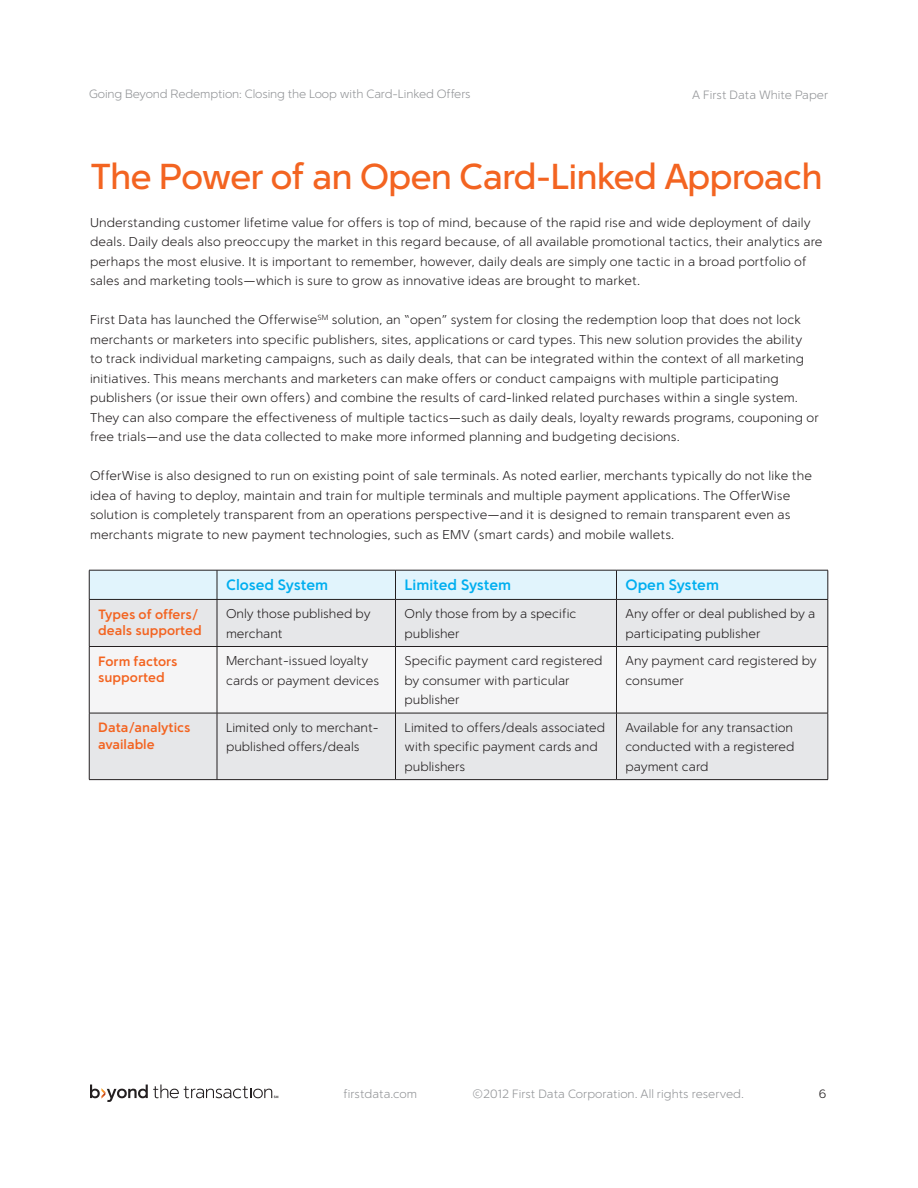
<style>
.page{position:relative;width:918px;height:1188px;background:#fff}
.page>*{position:absolute;margin:0;border:0;box-sizing:border-box;transform-origin:0 0}
.t1{font:500 36px "Simple Sans";letter-spacing:-.03em;color:#f36421}
.t2{font:700 15px "Simple Sans";color:#00aeef}
.t3{font:700 13.5px/16.5px "Simple Sans";color:#f36421}
.t4{font:300 12.75px/19.5px "Simple Sans";letter-spacing:.01em;color:#231f20}
.t5{font:300 12px "Simple Sans";letter-spacing:-.01em;color:#939598}
.t6{font:300 12px "Simple Sans";color:#231f20}
</style>
<div class="page">
<svg style="left:90px;top:1085px;width:188px;height:17px"></svg>
<div style="left:90px;top:600px;width:738px;height:179px;background:#e6e7e9"></div>
<div style="left:90px;top:647px;width:738px;height:66px;background:#f5f5f6"></div>
<svg style="left:89px;top:570px;width:740px;height:29px;background:#dbedf5"></svg>
<hr style="left:89px;top:599px;width:128px;height:1px;background:#231f20">
<hr style="left:89px;top:600px;width:1px;height:46px;background:#231f20">
<hr style="left:217px;top:599px;width:179px;height:1px;background:#231f20">
<hr style="left:217px;top:600px;width:1px;height:46px;background:#231f20">
<hr style="left:396px;top:599px;width:220px;height:1px;background:#231f20">
<hr style="left:395px;top:600px;width:1px;height:46px;background:#231f20">
<hr style="left:616px;top:599px;width:212px;height:1px;background:#231f20">
<hr style="left:616px;top:600px;width:1px;height:46px;background:#231f20">
<hr style="left:828px;top:600px;width:1px;height:46px;background:#231f20">
<hr style="left:89px;top:646px;width:128px;height:1px;background:#231f20">
<hr style="left:89px;top:647px;width:1px;height:66px;background:#231f20">
<hr style="left:217px;top:646px;width:179px;height:1px;background:#231f20">
<hr style="left:217px;top:647px;width:1px;height:66px;background:#231f20">
<hr style="left:396px;top:646px;width:220px;height:1px;background:#231f20">
<hr style="left:395px;top:647px;width:1px;height:66px;background:#231f20">
<hr style="left:616px;top:646px;width:212px;height:1px;background:#231f20">
<hr style="left:616px;top:647px;width:1px;height:66px;background:#231f20">
<hr style="left:828px;top:647px;width:1px;height:66px;background:#231f20">
<hr style="left:89px;top:713px;width:128px;height:1px;background:#231f20">
<hr style="left:89px;top:713px;width:1px;height:66px;background:#231f20">
<hr style="left:217px;top:713px;width:179px;height:1px;background:#231f20">
<hr style="left:217px;top:713px;width:1px;height:66px;background:#231f20">
<hr style="left:396px;top:713px;width:220px;height:1px;background:#231f20">
<hr style="left:395px;top:713px;width:1px;height:66px;background:#231f20">
<hr style="left:616px;top:713px;width:212px;height:1px;background:#231f20">
<hr style="left:616px;top:713px;width:1px;height:66px;background:#231f20">
<hr style="left:828px;top:713px;width:1px;height:66px;background:#231f20">
<hr style="left:89px;top:779px;width:128px;height:1px;background:#231f20">
<hr style="left:217px;top:779px;width:179px;height:1px;background:#231f20">
<hr style="left:396px;top:779px;width:220px;height:1px;background:#231f20">
<hr style="left:616px;top:779px;width:212px;height:1px;background:#231f20">
<p class="t5" style="left:89px;top:87px;width:383px">Going Beyond Redemption: Closing the Loop with Card-Linked Offers</p>
<p class="t5" style="left:692px;top:88px;width:138px">A First Data White Paper</p>
<p class="t1" style="left:90px;top:155px;width:734px">The Power of an Open Card-Linked Approach</p>
<p class="t4" style="left:90px;top:212px;width:734px">Understanding customer lifetime value for offers is top of mind, because of the rapid rise and wide deployment of daily deals. Daily deals also preoccupy the market in this regard because, of all available promotional tactics, their analytics are perhaps the most elusive. It is important to remember, however, daily deals are simply one tactic in a broad portfolio of sales and marketing tools—which is sure to grow as innovative ideas are brought to market.</p>
<p class="t4" style="left:90px;top:310px;width:730px">First Data has launched the Offerwise<sup>SM</sup> solution, an “open” system for closing the redemption loop that does not lock merchants or marketers into specific publishers, sites, applications or card types. This new solution provides the ability<br>to track individual marketing campaigns, such as daily deals, that can be integrated within the context of all marketing initiatives. This means merchants and marketers can make offers or conduct campaigns with multiple participating publishers (or issue their own offers) and combine the results of card-linked related purchases within a single system.<br>They can also compare the effectiveness of multiple tactics—such as daily deals, loyalty rewards programs, couponing or free trials—and use the data collected to make more informed planning and budgeting decisions.</p>
<p class="t4" style="left:90px;top:466px;width:723px">OfferWise is also designed to run on existing point of sale terminals. As noted earlier, merchants typically do not like the idea of having to deploy, maintain and train for multiple terminals and multiple payment applications. The OfferWise solution is completely transparent from an operations perspective—and it is designed to remain transparent even as merchants migrate to new payment technologies, such as EMV (smart cards) and mobile wallets.</p>
<p class="t2" style="left:226px;top:576px;width:104px">Closed System</p>
<p class="t2" style="left:405px;top:576px;width:108px">Limited System</p>
<p class="t2" style="left:626px;top:576px;width:95px">Open System</p>
<p class="t3" style="left:98px;top:605px;width:105px">Types of offers/ deals supported</p>
<p class="t4" style="left:226px;top:604px;width:146px">Only those published by merchant</p>
<p class="t4" style="left:405px;top:604px;width:174px">Only those from by a specific publisher</p>
<p class="t4" style="left:626px;top:604px;width:191px">Any offer or deal published by a participating publisher</p>
<p class="t3" style="left:98px;top:652px;width:81px">Form factors supported</p>
<p class="t4" style="left:226px;top:651px;width:155px">Merchant-issued loyalty cards or payment devices</p>
<p class="t4" style="left:405px;top:651px;width:200px">Specific payment card registered by consumer with particular publisher</p>
<p class="t4" style="left:626px;top:651px;width:193px">Any payment card registered by consumer</p>
<p class="t3" style="left:98px;top:719px;width:94px">Data/analytics available</p>
<p class="t4" style="left:226px;top:717px;width:154px">Limited only to merchant&shy;published offers/deals</p>
<p class="t4" style="left:405px;top:717px;width:202px">Limited to offers/deals associated with specific payment cards and publishers</p>
<p class="t4" style="left:626px;top:717px;width:170px;text-align:justify">Available for any transaction conducted with a registered payment card</p>
<p class="t5" style="left:344px;top:1087px;width:75px">firstdata.com</p>
<p class="t5" style="left:473px;top:1087px;width:273px">©2012 First Data Corporation. All rights reserved.</p>
<p class="t6" style="left:819px;top:1087px;width:9px">6</p>
</div>
